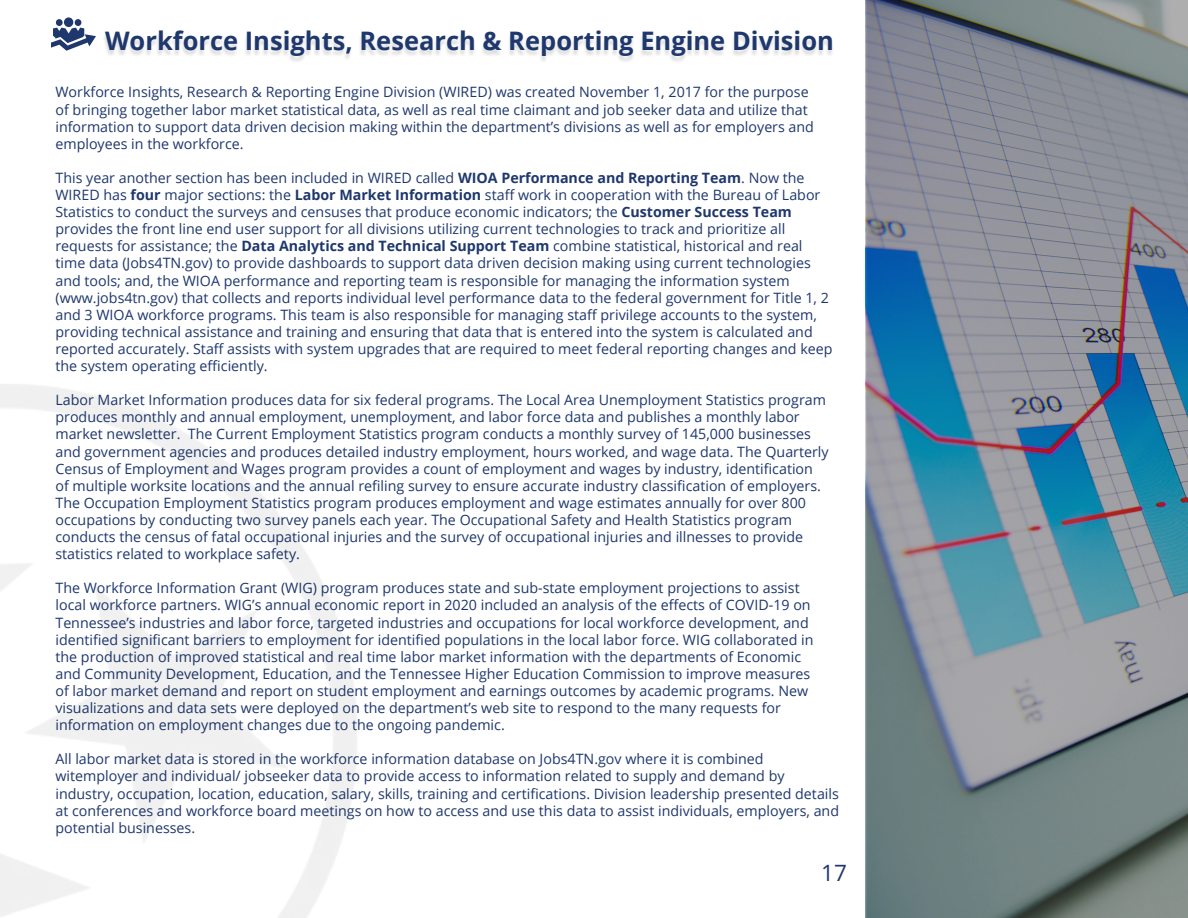
<style>
.page{position:relative;width:1188px;height:918px;background:#fff}
.page>*{position:absolute;margin:0;border:0;box-sizing:border-box;transform-origin:0 0}
.t1{font:700 25.5px "Open Sans";color:#1e376d}
.t2{font:22.5px "Open Sans";color:#1e376d}
.t3{font:14.25px/17.1px "Open Sans";color:#1e376d}
.s1{font-weight:700}
</style>
<div class="page">
<svg style="left:866px;top:0;width:322px;height:918px;background:#758995"></svg>
<div style="left:102px;top:33px;width:732px;height:30px;background:#231f20;opacity:.15"></div>
<svg style="left:51px;top:17px;width:45px;height:34px"></svg>
<p class="t1" style="left:105px;top:23px;width:730px">Workforce Insights, Research &amp; Reporting Engine Division</p>
<p class="t3" style="left:55px;top:83px;width:760px">Workforce Insights, Research &amp; Reporting Engine Division (WIRED) was created November 1, 2017 for the purpose of bringing together labor market statistical data, as well as real time claimant and job seeker data and utilize that information to support data driven decision making within the department’s divisions as well as for employers and employees in the workforce.</p>
<p class="t3" style="left:55px;top:169px;width:779px">This year another section has been included in WIRED called <span class="s1">WIOA Performance and Reporting Team</span>. Now the WIRED has <span class="s1">four</span> major sections: the <span class="s1">Labor Market Information</span> staff work in cooperation with the Bureau of Labor Statistics to conduct the surveys and censuses that produce economic indicators; the <span class="s1">Customer Success Team </span>provides the front line end user support for all divisions utilizing current technologies to track and prioritize all requests for assistance; the <span class="s1">Data Analytics and Technical Support Team</span> combine statistical, historical and real time data (Jobs4TN.gov) to provide dashboards to support data driven decision making using current technologies and tools; and, the WIOA performance and reporting team is responsible for managing the information system (www.jobs4tn.gov) that collects and reports individual level performance data to the federal government for Title 1, 2 and 3 WIOA workforce programs. This team is also responsible for managing staff privilege accounts to the system, providing technical assistance and training and ensuring that data that is entered into the system is calculated and reported accurately. Staff assists with system upgrades that are required to meet federal reporting changes and keep the system operating efficiently.</p>
<p class="t3" style="left:55px;top:391px;width:775px">Labor Market Information produces data for six federal programs. The Local Area Unemployment Statistics program produces monthly and annual employment, unemployment, and labor force data and publishes a monthly labor market newsletter. The Current Employment Statistics program conducts a monthly survey of 145,000 businesses and government agencies and produces detailed industry employment, hours worked, and wage data. The Quarterly Census of Employment and Wages program provides a count of employment and wages by industry, identification of multiple worksite locations and the annual refiling survey to ensure accurate industry classification of employers.<br>The Occupation Employment Statistics program produces employment and wage estimates annually for over 800 occupations by conducting two survey panels each year. The Occupational Safety and Health Statistics program conducts the census of fatal occupational injuries and the survey of occupational injuries and illnesses to provide statistics related to workplace safety.</p>
<p class="t3" style="left:55px;top:579px;width:760px">The Workforce Information Grant (WIG) program produces state and sub-state employment projections to assist local workforce partners. WIG’s annual economic report in 2020 included an analysis of the effects of COVID-19 on Tennessee’s industries and labor force, targeted industries and occupations for local workforce development, and identified significant barriers to employment for identified populations in the local labor force. WIG collaborated in the production of improved statistical and real time labor market information with the departments of Economic and Community Development, Education, and the Tennessee Higher Education Commission to improve measures of labor market demand and report on student employment and earnings outcomes by academic programs. New visualizations and data sets were deployed on the department’s web site to respond to the many requests for information on employment changes due to the ongoing pandemic.</p>
<p class="t3" style="left:55px;top:750px;width:785px">All labor market data is stored in the workforce information database on Jobs4TN.gov where it is combined witemployer and individual/ jobseeker data to provide access to information related to supply and demand by industry, occupation, location, education, salary, skills, training and certifications. Division leadership presented details at conferences and workforce board meetings on how to access and use this data to assist individuals, employers, and potential businesses.</p>
<h2 class="t2" style="left:821px;top:858px;width:27px">17</h2>
</div>
